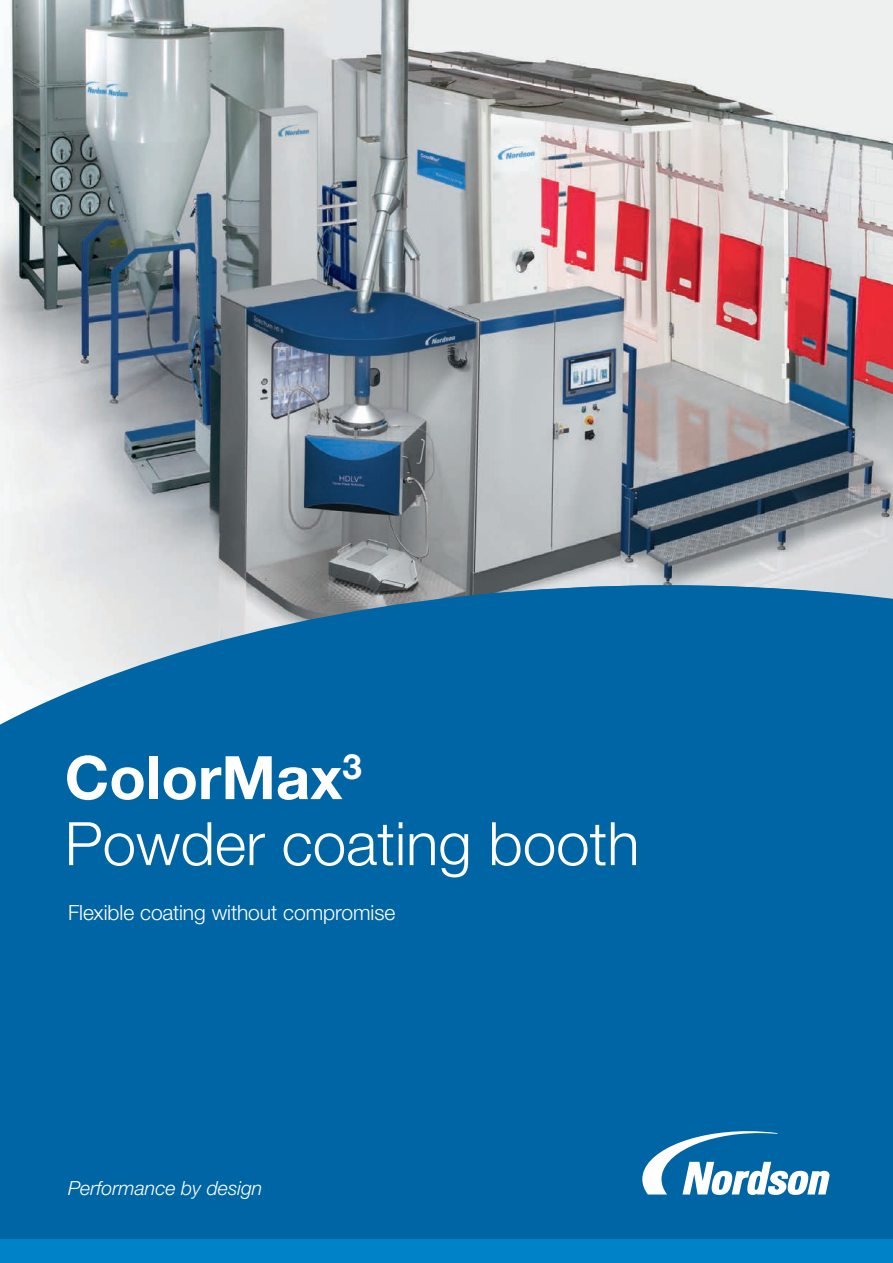
<style>
.page{position:relative;width:893px;height:1263px;background:#fff}
.page>*{position:absolute;margin:0;border:0;box-sizing:border-box;transform-origin:0 0}
.t1{font:300 60px/66px "Helvetica Neue LT Std";color:#fff}
.t2{font:300 21px "Helvetica Neue LT Std";letter-spacing:-.005em;color:#fff}
.t3{font:italic 300 19.5px "Helvetica Neue LT Std";color:#fff}
.s1{font-weight:700}
</style>
<div class="page">
<img style="left:0;top:0;width:893px;height:585px">
<div style="left:0;top:585px;width:893px;height:655px;background:#0065a4"></div>
<svg style="left:642px;top:1131px;width:187px;height:64px"></svg>
<div style="left:0;top:1240px;width:893px;height:23px;background:#0082c8"></div>
<h1 class="t1" style="left:65px;top:743px;width:576px"><span class="s1">ColorMax</span><sup>3<br></sup>Powder coating booth</h1>
<p class="t2" style="left:68px;top:900px;width:329px">Flexible coating without compromise</p>
<p class="t3" style="left:68px;top:1177px;width:196px">Performance by design</p>
</div>
